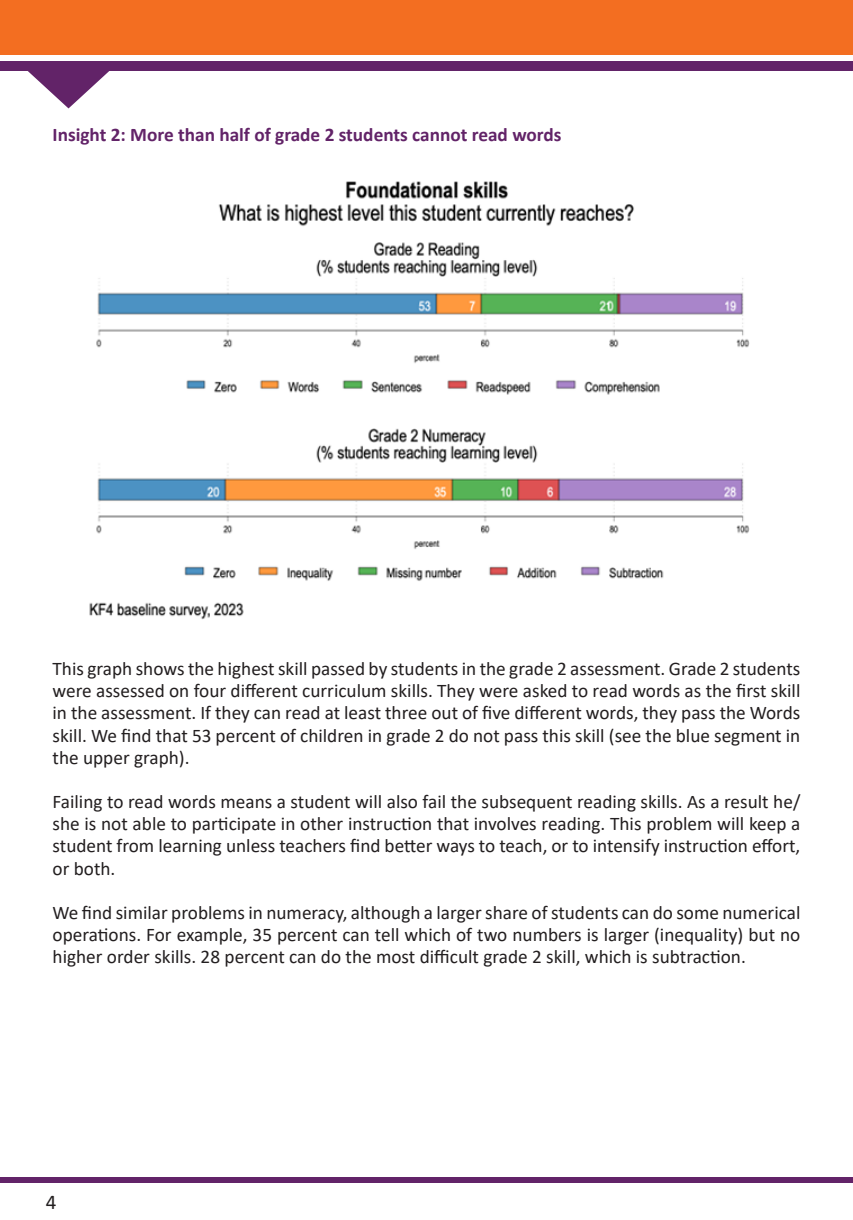
<style>
.page{position:relative;width:853px;height:1220px;background:#fff}
.page>*{position:absolute;margin:0;border:0;box-sizing:border-box;transform-origin:0 0}
.t1{font:21px "Calibri";color:#231f20}
.List_Paragraph{font:19.25px/22.1px "Calibri";color:#231f20;text-align:justify}
.List_Paragraph-2{font:700 19.25px "Calibri";color:#622368}
</style>
<div class="page">
<div style="left:0;top:0;width:852px;height:55px;background:#f36e21"></div>
<div style="left:0;top:61px;width:852px;height:9px;background:#622368"></div>
<svg style="left:28px;top:71px;width:81px;height:37px"></svg>
<div style="left:0;top:1176px;width:852px;height:5px;background:#622368"></div>
<img style="left:89px;top:181px;width:661px;height:439px">
<p class="List_Paragraph-2" style="left:52px;top:121px;width:510px">Insight 2: More than half of grade 2 students cannot read words</p>
<p class="List_Paragraph" style="left:52px;top:657px;width:749px">This graph shows the highest skill passed by students in the grade 2 assessment. Grade 2 students were assessed on four different curriculum skills. They were asked to read words as the first skill in the assessment. If they can read at least three out of five different words, they pass the Words skill. We find that 53 percent of children in grade 2 do not pass this skill (see the blue segment in the upper graph).</p>
<p class="List_Paragraph" style="left:52px;top:790px;width:749px">Failing to read words means a student will also fail the subsequent reading skills. As a result he/ she is not able to participate in other instruction that involves reading. This problem will keep a student from learning unless teachers find better ways to teach, or to intensify instruction effort, or both.</p>
<p class="List_Paragraph" style="left:52px;top:900px;width:749px">We find similar problems in numeracy, although a larger share of students can do some numerical operations. For example, 35 percent can tell which of two numbers is larger (inequality) but no higher order skills. 28 percent can do the most difficult grade 2 skill, which is subtraction.</p>
<p class="t1" style="left:46px;top:1187px;width:12px">4</p>
</div>
